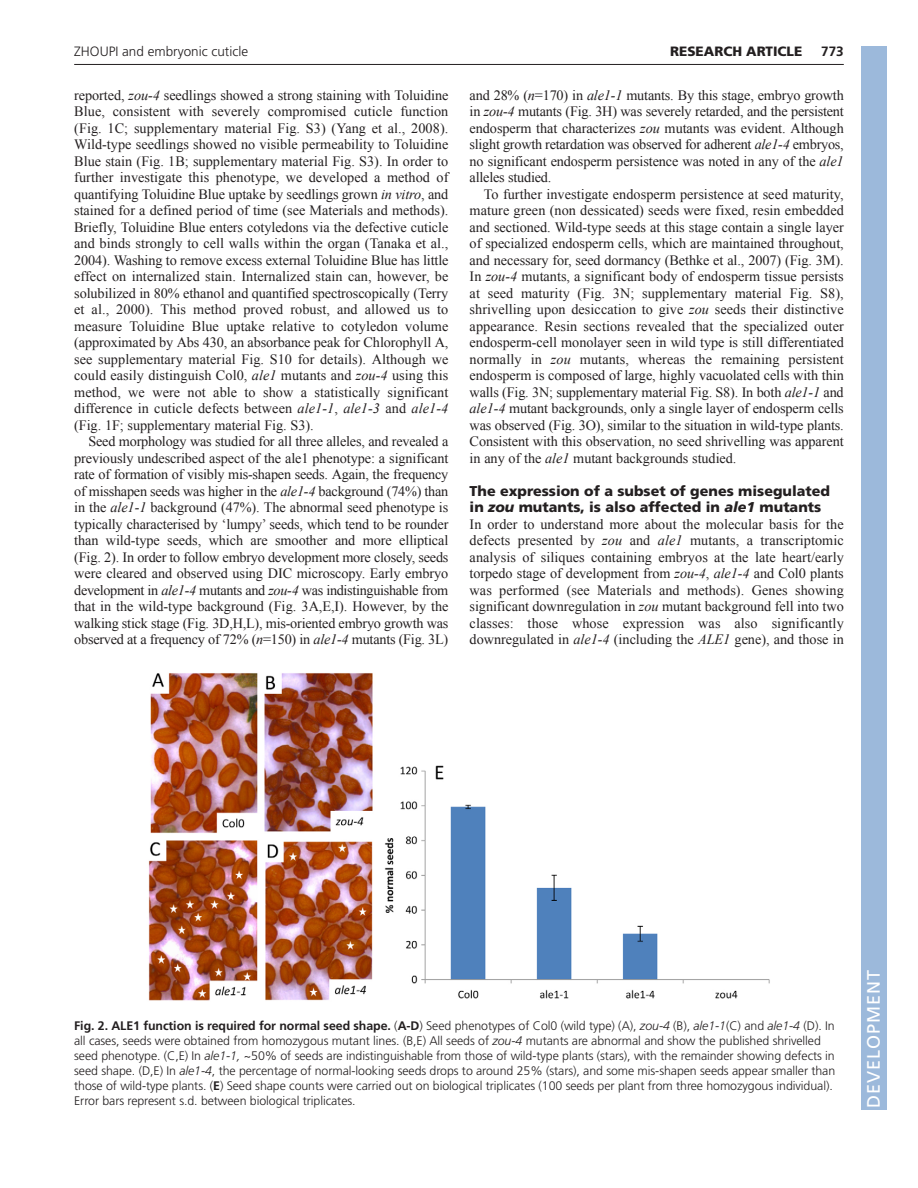
<style>
.page{position:relative;width:918px;height:1188px;background:#fff}
.page>*{position:absolute;margin:0;border:0;box-sizing:border-box;transform-origin:0 0}
.t1{font:18px "Frutiger LT Std";letter-spacing:.055em;color:#fff}
.t2{font:14.25px/16.5px "Times New Roman";letter-spacing:-.005em;color:#231f20;text-align:justify}
.t3{font:900 14.25px/16.5px "Frutiger LT Std";color:#231f20}
.t4{font:300 13.5px "Frutiger";color:#231f20}
.t5{font:900 13.5px "Frutiger LT Std";color:#231f20}
.t6{font:700 13.5px "Frutiger LT Std";color:#231f20}
.t7{font:300 12.3px/15px "Frutiger";letter-spacing:-.005em;color:#231f20}
.s1{font-style:italic}
.s2{font-weight:700}
</style>
<div class="page">
<hr style="left:74px;top:64px;width:770px;height:1px;background:#231f20">
<img style="left:148px;top:673px;width:622px;height:328px">
<div style="left:861px;top:46px;width:25px;height:1064px;background:#9cb9db"></div>
<p class="t4" style="left:74px;top:46px;width:175px">ZHOUPI and embryonic cuticle</p>
<p class="t5" style="left:670px;top:45px;width:134px">RESEARCH ARTICLE</p>
<p class="t6" style="left:821px;top:46px;width:24px">773</p>
<p class="t2" style="left:470px;top:87px;width:376px">and 28% (<span class="s1">n</span>=170) in <span class="s1">ale1-1</span> mutants. By this stage, embryo growth in <span class="s1">zou-4</span> mutants (Fig. 3H) was severely retarded, and the persistent endosperm that characterizes <span class="s1">zou</span> mutants was evident. Although slight growth retardation was observed for adherent <span class="s1">ale1-4</span> embryos, no significant endosperm persistence was noted in any of the <span class="s1">ale1 </span>alleles studied.</p>
<p class="t2" style="left:470px;top:186px;width:376px;text-indent:14px">To further investigate endosperm persistence at seed maturity, mature green (non dessicated) seeds were fixed, resin embedded and sectioned. Wild-type seeds at this stage contain a single layer of specialized endosperm cells, which are maintained throughout, and necessary for, seed dormancy (Bethke et al., 2007) (Fig. 3M).<br>In <span class="s1">zou-4</span> mutants, a significant body of endosperm tissue persists at seed maturity (Fig. 3N; supplementary material Fig. S8), shrivelling upon desiccation to give <span class="s1">zou</span> seeds their distinctive appearance. Resin sections revealed that the specialized outer endosperm-cell monolayer seen in wild type is still differentiated normally in <span class="s1">zou</span> mutants, whereas the remaining persistent endosperm is composed of large, highly vacuolated cells with thin walls (Fig. 3N; supplementary material Fig. S8). In both <span class="s1">ale1-1</span> and <span class="s1">ale1-4</span> mutant backgrounds, only a single layer of endosperm cells was observed (Fig. 3O), similar to the situation in wild-type plants.<br>Consistent with this observation, no seed shrivelling was apparent in any of the <span class="s1">ale1</span> mutant backgrounds studied.</p>
<p class="t3" style="left:470px;top:483px;width:362px">The expression of a subset of genes misegulated in <span class="s1">zou</span> mutants, is also affected in <span class="s1">ale1</span> mutants</p>
<p class="t2" style="left:470px;top:516px;width:376px">In order to understand more about the molecular basis for the defects presented by <span class="s1">zou</span> and <span class="s1">ale1</span> mutants, a transcriptomic analysis of siliques containing embryos at the late heart/early torpedo stage of development from <span class="s1">zou-4</span>, <span class="s1">ale1-4</span> and Col0 plants was performed (see Materials and methods). Genes showing significant downregulation in <span class="s1">zou</span> mutant background fell into two classes: those whose expression was also significantly downregulated in <span class="s1">ale1-4</span> (including the <span class="s1">ALE1</span> gene), and those in</p>
<p class="t2" style="left:74px;top:87px;width:376px">reported, <span class="s1">zou-4</span> seedlings showed a strong staining with Toluidine Blue, consistent with severely compromised cuticle function (Fig. 1C; supplementary material Fig. S3) (Yang et al., 2008).<br>Wild-type seedlings showed no visible permeability to Toluidine Blue stain (Fig. 1B; supplementary material Fig. S3). In order to further investigate this phenotype, we developed a method of quantifying Toluidine Blue uptake by seedlings grown <span class="s1">in vitro</span>, and stained for a defined period of time (see Materials and methods).<br>Briefly, Toluidine Blue enters cotyledons via the defective cuticle and binds strongly to cell walls within the organ (Tanaka et al., 2004). Washing to remove excess external Toluidine Blue has little effect on internalized stain. Internalized stain can, however, be solubilized in 80% ethanol and quantified spectroscopically (Terry et al., 2000). This method proved robust, and allowed us to measure Toluidine Blue uptake relative to cotyledon volume (approximated by Abs 430, an absorbance peak for Chlorophyll A, see supplementary material Fig. S10 for details). Although we could easily distinguish Col0, <span class="s1">ale1</span> mutants and <span class="s1">zou-4</span> using this method, we were not able to show a statistically significant difference in cuticle defects between <span class="s1">ale1-1</span>, <span class="s1">ale1-3</span> and <span class="s1">ale1-4 </span>(Fig. 1F; supplementary material Fig. S3).</p>
<p class="t2" style="left:74px;top:433px;width:376px;text-indent:14px">Seed morphology was studied for all three alleles, and revealed a previously undescribed aspect of the ale1 phenotype: a significant rate of formation of visibly mis-shapen seeds. Again, the frequency of misshapen seeds was higher in the <span class="s1">ale1-4</span> background (74%) than in the <span class="s1">ale1-1</span> background (47%). The abnormal seed phenotype is typically characterised by ‘lumpy’ seeds, which tend to be rounder than wild-type seeds, which are smoother and more elliptical (Fig. 2). In order to follow embryo development more closely, seeds were cleared and observed using DIC microscopy. Early embryo development in <span class="s1">ale1-4</span> mutants and <span class="s1">zou-4</span> was indistinguishable from that in the wild-type background (Fig. 3A,E,I). However, by the walking stick stage (Fig. 3D,H,L), mis-oriented embryo growth was observed at a frequency of 72% (<span class="s1">n</span>=150) in <span class="s1">ale1-4</span> mutants (Fig. 3L)</p>
<p class="t7" style="left:74px;top:1020px;width:763px"><span class="s2">Fig. 2. ALE1 function is required for normal seed shape.</span> (<span class="s2">A-D</span>) Seed phenotypes of Col0 (wild type) (A), <span class="s1">zou-4</span> (B), <span class="s1">ale1-1</span>(C) and <span class="s1">ale1-4</span> (D). In all cases, seeds were obtained from homozygous mutant lines. (B,E) All seeds of <span class="s1">zou-4</span> mutants are abnormal and show the published shrivelled seed phenotype. (C,E) In <span class="s1">ale1-1,</span> ~50% of seeds are indistinguishable from those of wild-type plants (stars), with the remainder showing defects in seed shape. (D,E) In <span class="s1">ale1-4</span>, the percentage of normal-looking seeds drops to around 25% (stars), and some mis-shapen seeds appear smaller than those of wild-type plants. (<span class="s2">E</span>) Seed shape counts were carried out on biological triplicates (100 seeds per plant from three homozygous individual).<br>Error bars represent s.d. between biological triplicates.</p>
<p class="t1" style="left:863px;top:1108px;width:140px;rotate:-90deg">DEVELOPMENT</p>
</div>
